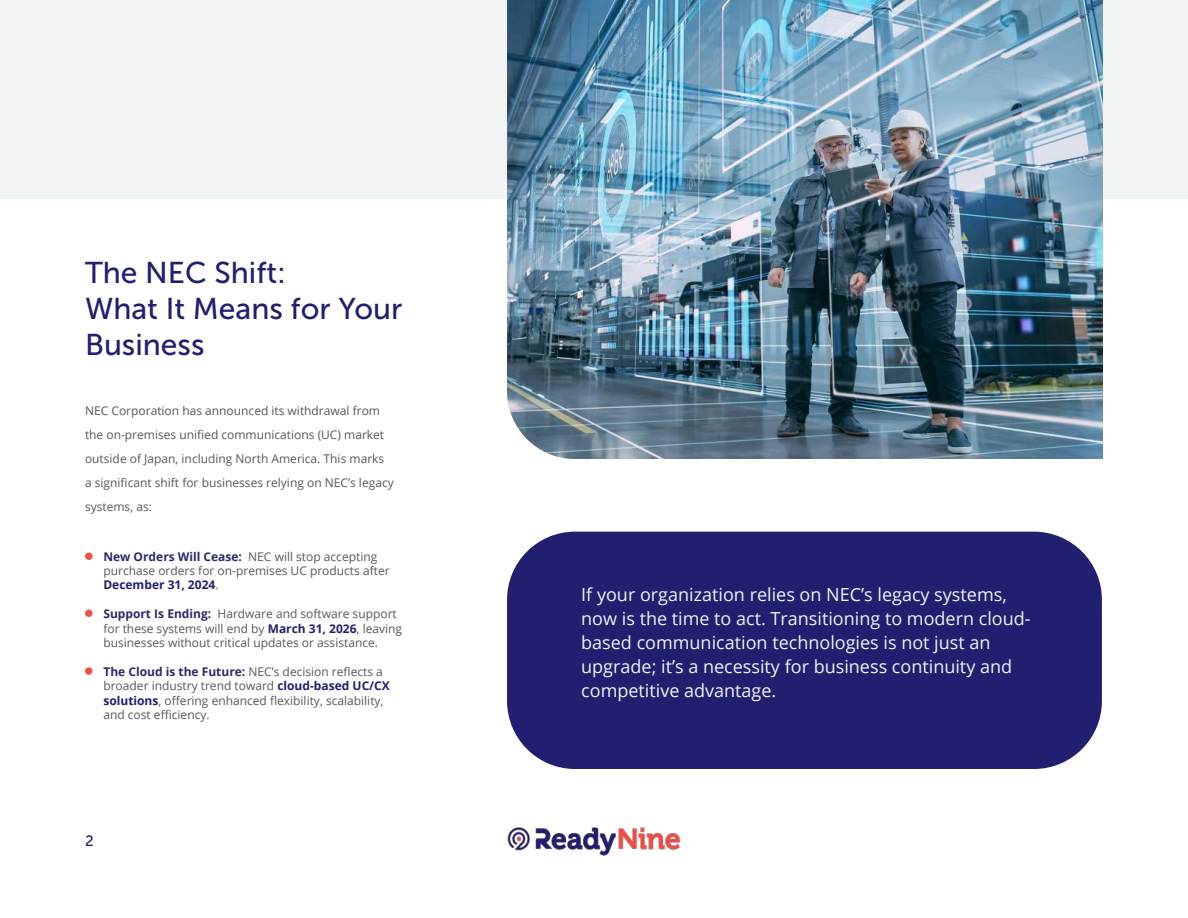
<style>
.page{position:relative;width:1188px;height:918px;background:#fff}
.page>*{position:absolute;margin:0;border:0;box-sizing:border-box;transform-origin:0 0}
.t1{font:30px/36px "Museo Sans 500";color:#211f70}
.t2{font:18px/24px "Open Sans";color:#f0f4f2}
.t3{font:15px "Museo Sans 500";color:#211f70}
.t4{font:12px/14.4px "Open Sans";color:#57585a}
.s1{font-weight:700;color:#2c296d}
.s2{font-weight:700;color:#211f70}
</style>
<div class="page">
<div style="left:0;top:0;width:1188px;height:199px;background:#f0f4f2"></div>
<img style="left:507px;top:0;width:596px;height:459px">
<div style="left:507px;top:532px;width:595px;height:237px;background:#211f70;border-radius:68px"></div>
<div style="left:85px;top:553px;width:8px;height:7px;background:#f24f47;border-radius:50%"></div>
<div style="left:85px;top:609px;width:8px;height:8px;background:#f24f47;border-radius:50%"></div>
<div style="left:85px;top:667px;width:8px;height:8px;background:#f24f47;border-radius:50%"></div>
<img style="left:507px;top:827px;width:174px;height:29px">
<h1 class="t1" style="left:85px;top:257px;width:319px">The NEC Shift:<br>What It Means for Your<br>Business</h1>
<p class="t4" style="left:85px;top:400px;width:310px;line-height:24px">NEC Corporation has announced its withdrawal from the on-premises unified communications (UC) market outside of Japan, including North America. This marks a significant shift for businesses relying on NEC’s legacy systems, as:</p>
<p class="t4" style="left:103px;top:550px;width:288px"><span class="s1">New Orders Will Cease:</span> NEC will stop accepting purchase orders for on-premises UC products after<br><span class="s2">December 31, 2024</span>.</p>
<p class="t4" style="left:103px;top:608px;width:300px"><span class="s1">Support Is Ending:</span> Hardware and software support for these systems will end by <span class="s2">March 31, 2026</span>, leaving businesses without critical updates or assistance.</p>
<p class="t4" style="left:103px;top:664px;width:288px"><span class="s1">The Cloud is the Future:</span> NEC’s decision reflects a broader industry trend toward <span class="s2">cloud-based UC/CX solutions</span>, offering enhanced flexibility, scalability, and cost efÏciency.</p>
<p class="t3" style="left:85px;top:835px;width:10px">2</p>
<h2 class="t2" style="left:581px;top:584px;width:451px">If your organization relies on NEC’s legacy systems, now is the time to act. Transitioning to modern cloud&shy;based communication technologies is not just an upgrade; it’s a necessity for business continuity and competitive advantage.</h2>
</div>
